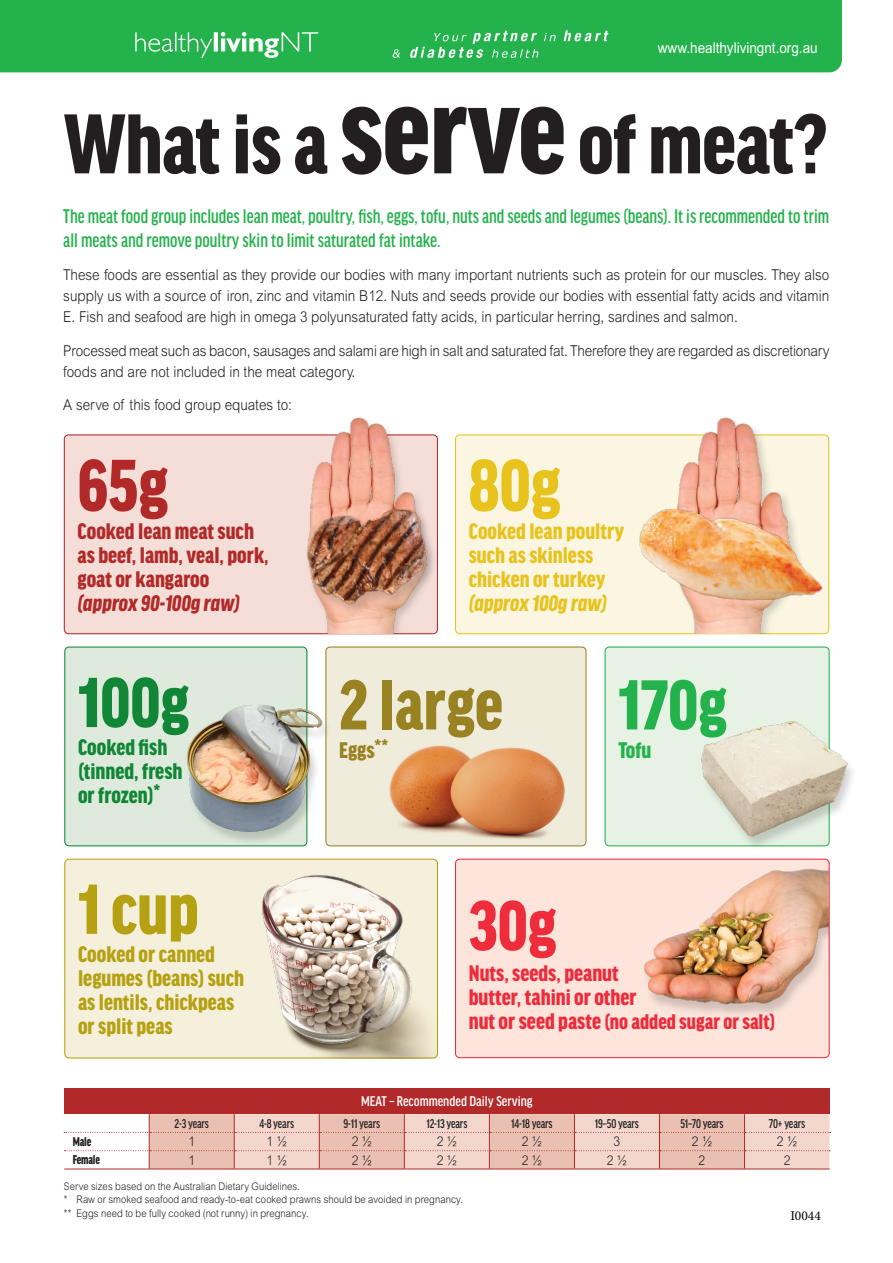
<style>
.page{position:relative;width:893px;height:1263px;background:#fff}
.page>*{position:absolute;margin:0;border:0;box-sizing:border-box;transform-origin:0 0}
.header_1{font:900 condensed 90px "Good Headline Pro";letter-spacing:-.005em;color:#231f20}
.subheader_2_green{font:900 condensed 78px "Good Headline Pro";color:#b12a29}
.subheader_2_green-2{font:900 condensed 78px "Good Headline Pro";color:#e8c31d}
.subheader_2_green-3{font:900 condensed 75px "Good Headline Pro";color:#988222}
.subheader_2_green-4{font:900 condensed 75px "Good Headline Pro";color:#118637}
.subheader_2_green-5{font:900 condensed 75px "Good Headline Pro";color:#23b24b}
.subheader_2_green-6{font:900 condensed 75px "Good Headline Pro";color:#b6a112}
.subheader_2_green-7{font:900 condensed 75px "Good Headline Pro";color:#ee2c3b}
.subheader_2_green-8{font:900 condensed 24px/24px "Good Headline Pro";color:#b12a29}
.subheader_2_green-9{font:900 condensed 24px/24px "Good Headline Pro";color:#b6a112}
.subheader_2_green-10{font:900 condensed 24px/24px "Good Headline Pro";color:#e8c31d}
.subheader_2_green-11{font:900 condensed 24px/24px "Good Headline Pro";color:#ee2c3b}
.subheader_2_green-12{font:900 condensed 24px/24px "Good Headline Pro";color:#118637}
.subheader_2_green-13{font:900 condensed 24px "Good Headline Pro";color:#988222}
.subheader_2_green-14{font:900 condensed 24px "Good Headline Pro";color:#23b24b}
.subheader_2_green-15{font:900 condensed 22.5px "Good Headline Pro";color:#ee2c3b}
.intro_small{font:500 condensed 21px/24px "Good Headline Pro";color:#23b24b;scale:.9 1}
.body{font:300 15px/21px "Arial MT Std";letter-spacing:-.01em;color:#231f20;text-align:justify;scale:.9 1}
.Main_table_header{font:500 condensed 15px "Good Headline Pro";color:#fff}
.t1{font:15px "Arial MT Std";color:#fff;scale:.9 1}
.serving_table{font:500 condensed 13.5px "Good Headline Pro";letter-spacing:-.01em;color:#231f20;scale:.9 1}
.Main_table_body_9pt{font:300 13.5px "Arial MT Std";color:#231f20;scale:.9 1}
.t2{font:900 condensed 13.5px "Good Headline Pro";letter-spacing:-.01em;color:#231f20;scale:.9 1}
.t3{font:13.5px "Minion Pro";color:#000}
.source_indented{font:300 10.5px "Arial MT Std";letter-spacing:.005em;color:#231f20;scale:.9 1}
.s1{font-size:127.5px}
.s2{font-style:italic}
.s3{font-size:24px}
</style>
<div class="page">
<div style="left:0;top:0;width:842px;height:72px;background:#23b24b"></div>
<svg style="left:135px;top:32px;width:183px;height:26px;background:#54c373"></svg>
<svg style="left:563px;top:30px;width:45px;height:11px"></svg>
<svg style="left:544px;top:33px;width:12px;height:8px"></svg>
<svg style="left:410px;top:31px;width:128px;height:27px;background:#4bc06c"></svg>
<svg style="left:393px;top:49px;width:7px;height:9px"></svg>
<div style="left:65px;top:647px;width:242px;height:199px;background:#deebdc;border-radius:4px"></div>
<div style="left:64px;top:646px;width:243px;height:200px;border:1px solid #118637;border-radius:4px"></div>
<div style="left:605px;top:647px;width:224px;height:199px;background:#e6f2e3;border-radius:4px"></div>
<div style="left:605px;top:646px;width:225px;height:200px;border:1px solid #23b24b;border-radius:4px"></div>
<div style="left:326px;top:647px;width:260px;height:199px;background:#f0ecdb;border-radius:4px"></div>
<div style="left:325px;top:646px;width:262px;height:200px;border:1px solid #988222;border-radius:4px"></div>
<div style="left:455px;top:859px;width:374px;height:199px;background:#fde5dc;border-radius:4px"></div>
<div style="left:455px;top:859px;width:375px;height:199px;border:1px solid #ee2c3b;border-radius:4px"></div>
<div style="left:64px;top:435px;width:373px;height:199px;background:#f5ded7;border-radius:4px"></div>
<div style="left:455px;top:435px;width:374px;height:199px;background:#fbf6e2;border-radius:4px"></div>
<div style="left:65px;top:859px;width:372px;height:199px;background:#f4f0dc;border-radius:4px"></div>
<img style="left:286px;top:417px;width:152px;height:216px">
<img style="left:289px;top:481px;width:149px;height:147px">
<img style="left:374px;top:745px;width:205px;height:102px">
<div style="left:185px;top:707px;width:148px;height:139px;background:#231f20;opacity:.2"></div>
<img style="left:185px;top:704px;width:139px;height:130px">
<img style="left:421px;top:859px;width:17px;height:199px">
<img style="left:251px;top:859px;width:170px;height:199px">
<img style="left:609px;top:859px;width:219px;height:155px">
<div style="left:700px;top:723px;width:158px;height:128px;background:#231f20;opacity:.2"></div>
<img style="left:682px;top:714px;width:175px;height:131px">
<img style="left:654px;top:417px;width:156px;height:216px">
<img style="left:639px;top:463px;width:191px;height:166px">
<div style="left:64px;top:1089px;width:766px;height:25px;background:#b12a29"></div>
<svg style="left:64px;top:1114px;width:767px;height:55px;background:#eeccc2"></svg>
<hr style="left:744px;top:1168px;width:86px;height:1px;background:#b12a29">
<p class="t1" style="left:658px;top:39px;width:179px">www.healthylivingnt.org.au</p>
<p class="header_1" style="left:64px;top:96px;width:765px">What is a <span class="s1">serve</span> of meat?</p>
<p class="intro_small" style="left:63px;top:204px;width:853px">The meat food group includes lean meat, poultry, fish, eggs, tofu, nuts and seeds and legumes (beans). It is recommended to trim all meats and remove poultry skin to limit saturated fat intake.</p>
<p class="body" style="left:63px;top:264px;width:853px">These foods are essential as they provide our bodies with many important nutrients such as protein for our muscles. They also supply us with a source of iron, zinc and vitamin B12. Nuts and seeds provide our bodies with essential fatty acids and vitamin E. Fish and seafood are high in omega 3 polyunsaturated fatty acids, in particular herring, sardines and salmon.</p>
<p class="body" style="left:63px;top:340px;width:853px">Processed meat such as bacon, sausages and salami are high in salt and saturated fat. Therefore they are regarded as discretionary foods and are not included in the meat category.</p>
<p class="body" style="left:63px;top:394px;width:256px">A serve of this food group equates to:</p>
<p class="subheader_2_green" style="left:78px;top:444px;width:92px">65g</p>
<p class="subheader_2_green-8" style="left:78px;top:519px;width:193px">Cooked lean meat such as beef, lamb, veal, pork, goat or kangaroo <span class="s2">(approx 90-100g raw)</span></p>
<p class="subheader_2_green-4" style="left:78px;top:662px;width:112px">100g</p>
<p class="subheader_2_green-12" style="left:78px;top:735px;width:106px">Cooked fish (tinned, fresh or frozen)*</p>
<p class="subheader_2_green-6" style="left:78px;top:869px;width:122px">1 cup</p>
<p class="subheader_2_green-9" style="left:78px;top:942px;width:168px">Cooked or canned legumes (beans) such as lentils, chickpeas or split peas</p>
<p class="subheader_2_green-2" style="left:469px;top:444px;width:93px">80g</p>
<p class="subheader_2_green-10" style="left:469px;top:519px;width:157px">Cooked lean poultry such as skinless chicken or turkey <span class="s2">(approx 100g raw)</span></p>
<p class="subheader_2_green-3" style="left:339px;top:665px;width:165px">2 large</p>
<p class="subheader_2_green-13" style="left:339px;top:737px;width:51px">Eggs**</p>
<p class="subheader_2_green-5" style="left:618px;top:665px;width:110px">170g</p>
<p class="subheader_2_green-14" style="left:618px;top:737px;width:35px">Tofu</p>
<p class="subheader_2_green-7" style="left:469px;top:885px;width:89px">30g</p>
<p class="subheader_2_green-11" style="left:469px;top:961px;width:169px">Nuts, seeds, peanut butter, tahini or other</p>
<p class="subheader_2_green-15" style="left:469px;top:1010px;width:308px"><span class="s3">nut or seed paste</span> (no added sugar or salt)</p>
<p class="Main_table_header" style="left:361px;top:1093px;width:173px">MEAT – Recommended Daily Serving</p>
<p class="serving_table" style="left:175px;top:1116px;width:40px">2-3 years</p>
<p class="serving_table" style="left:259px;top:1116px;width:40px">4-8 years</p>
<p class="serving_table" style="left:343px;top:1116px;width:42px">9-11 years</p>
<p class="serving_table" style="left:426px;top:1116px;width:47px">12-13 years</p>
<p class="serving_table" style="left:511px;top:1116px;width:47px">14-18 years</p>
<p class="serving_table" style="left:595px;top:1116px;width:50px">19–50 years</p>
<p class="serving_table" style="left:680px;top:1116px;width:49px">51–70 years</p>
<p class="serving_table" style="left:769px;top:1116px;width:42px">70+ years</p>
<p class="t2" style="left:73px;top:1134px;width:22px">Male</p>
<p class="Main_table_body_9pt" style="left:188px;top:1134px;width:9px">1</p>
<p class="Main_table_body_9pt" style="left:267px;top:1134px;width:24px">1 ½</p>
<p class="Main_table_body_9pt" style="left:352px;top:1134px;width:24px">2 ½</p>
<p class="Main_table_body_9pt" style="left:437px;top:1134px;width:24px">2 ½</p>
<p class="Main_table_body_9pt" style="left:522px;top:1134px;width:24px">2 ½</p>
<p class="Main_table_body_9pt" style="left:614px;top:1134px;width:9px">3</p>
<p class="Main_table_body_9pt" style="left:692px;top:1134px;width:24px">2 ½</p>
<p class="Main_table_body_9pt" style="left:777px;top:1134px;width:24px">2 ½</p>
<p class="t2" style="left:73px;top:1153px;width:32px">Female</p>
<p class="Main_table_body_9pt" style="left:188px;top:1152px;width:9px">1</p>
<p class="Main_table_body_9pt" style="left:267px;top:1152px;width:24px">1 ½</p>
<p class="Main_table_body_9pt" style="left:352px;top:1152px;width:24px">2 ½</p>
<p class="Main_table_body_9pt" style="left:437px;top:1152px;width:24px">2 ½</p>
<p class="Main_table_body_9pt" style="left:522px;top:1152px;width:24px">2 ½</p>
<p class="Main_table_body_9pt" style="left:607px;top:1152px;width:24px">2 ½</p>
<p class="Main_table_body_9pt" style="left:699px;top:1152px;width:9px">2</p>
<p class="Main_table_body_9pt" style="left:784px;top:1152px;width:9px">2</p>
<p class="source_indented" style="left:64px;top:1180px;width:264px">Serve sizes based on the Australian Dietary Guidelines.</p>
<p class="source_indented" style="left:64px;top:1194px;width:445px">* Raw or smoked seafood and ready-to-eat cooked prawns should be avoided in pregnancy.</p>
<p class="source_indented" style="left:64px;top:1207px;width:274px">** Eggs need to be fully cooked (not runny) in pregnancy.</p>
<p class="t3" style="left:790px;top:1207px;width:32px">I0044</p>
</div>
